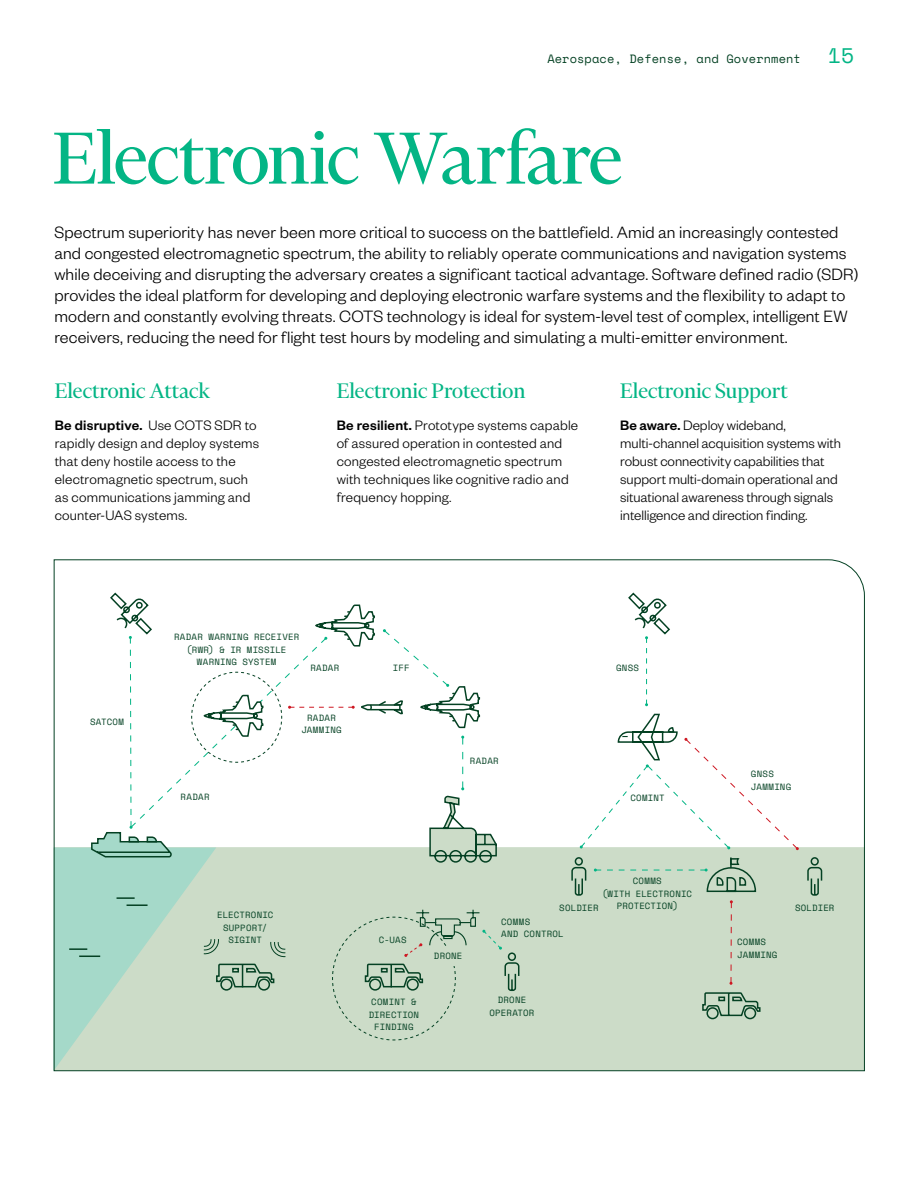
<style>
.page{position:relative;width:918px;height:1188px;background:#fff}
.page>*{position:absolute;margin:0;border:0;box-sizing:border-box;transform-origin:0 0}
.t1{font:84px "Financier Display";letter-spacing:-.015em;color:#03b585}
.t2{font:24px "Financier Display";color:#03b585}
.t3{font:21px "Space Mono";color:#03b585}
.t4{font:300 18px/21px "Founders Grotesk";letter-spacing:.005em;color:#000}
.t5{font:300 15px/18px "Founders Grotesk";letter-spacing:.005em;color:#000}
.t6{font:12px "Space Mono";letter-spacing:.01em;color:#044123}
.t7{font:9px/12.6px "Space Mono";letter-spacing:.025em;color:#044123;text-align:center}
.s1{font-weight:500}
</style>
<div class="page">
<svg style="left:53px;top:559px;width:812px;height:512px"></svg>
<svg style="left:594px;top:857px;width:163px;height:36px;background:#bdd2bd"></svg>
<svg style="left:627px;top:592px;width:44px;height:114px"></svg>
<svg style="left:730px;top:900px;width:3px;height:85px"></svg>
<svg style="left:53px;top:592px;width:467px;height:479px"></svg>
<svg style="left:580px;top:713px;width:219px;height:137px"></svg>
<p class="t6" style="left:547px;top:50px;width:255px">Aerospace, Defense, and Government</p>
<p class="t3" style="left:828px;top:40px;width:27px">15</p>
<h1 class="t1" style="left:53px;top:114px;width:571px">Electronic Warfare</h1>
<p class="t4" style="left:54px;top:221px;width:806px">Spectrum superiority has never been more critical to success on the battlefield. Amid an increasingly contested and congested electromagnetic spectrum, the ability to reliably operate communications and navigation systems while deceiving and disrupting the adversary creates a significant tactical advantage. Software defined radio (SDR) provides the ideal platform for developing and deploying electronic warfare systems and the flexibility to adapt to modern and constantly evolving threats. COTS technology is ideal for system-level test of complex, intelligent EW receivers, reducing the need for flight test hours by modeling and simulating a multi-emitter environment.</p>
<h2 class="t2" style="left:55px;top:378px;width:157px">Electronic Attack</h2>
<p class="t5" style="left:55px;top:415px;width:206px"><span class="s1">Be disruptive.</span> Use COTS SDR to rapidly design and deploy systems that deny hostile access to the electromagnetic spectrum, such as communications jamming and counter-UAS systems.</p>
<h2 class="t2" style="left:337px;top:378px;width:190px">Electronic Protection</h2>
<p class="t5" style="left:337px;top:415px;width:243px"><span class="s1">Be resilient.</span> Prototype systems capable of assured operation in contested and congested electromagnetic spectrum with techniques like cognitive radio and frequency hopping.</p>
<h2 class="t2" style="left:620px;top:378px;width:169px">Electronic Support</h2>
<p class="t5" style="left:620px;top:415px;width:222px"><span class="s1">Be aware.</span> Deploy wideband, multi-channel acquisition systems with robust connectivity capabilities that support multi-domain operational and situational awareness through signals intelligence and direction finding.</p>
<p class="t7" style="left:90px;top:715px;width:35px">SATCOM</p>
<p class="t7" style="left:174px;top:630px;width:127px">RADAR WARNING RECEIVER (RWR) &amp; IR MISSILE<br>WARNING SYSTEM</p>
<p class="t7" style="left:310px;top:662px;width:30px">RADAR</p>
<p class="t7" style="left:181px;top:790px;width:30px">RADAR</p>
<p class="t7" style="left:301px;top:711px;width:42px">RADAR<br>JAMMING</p>
<p class="t7" style="left:393px;top:662px;width:18px">IFF</p>
<p class="t7" style="left:470px;top:754px;width:30px">RADAR</p>
<p class="t7" style="left:616px;top:662px;width:24px">GNSS</p>
<p class="t7" style="left:631px;top:791px;width:36px">COMINT</p>
<p class="t7" style="left:751px;top:767px;width:42px;text-align:left">GNSS<br>JAMMING</p>
<p class="t7" style="left:217px;top:908px;width:58px">ELECTRONIC<br>SUPPORT/<br>SIGINT</p>
<p class="t7" style="left:379px;top:934px;width:29px">C-UAS</p>
<p class="t7" style="left:369px;top:995px;width:52px">COMINT &amp;<br>DIRECTION<br>FINDING</p>
<p class="t7" style="left:434px;top:949px;width:30px">DRONE</p>
<p class="t7" style="left:603px;top:874px;width:91px">COMMS<br>(WITH ELECTRONIC<br>PROTECTION)</p>
<p class="t7" style="left:559px;top:901px;width:41px">SOLDIER</p>
<p class="t7" style="left:795px;top:901px;width:41px">SOLDIER</p>
<p class="t7" style="left:501px;top:915px;width:64px;text-align:left">COMMS<br>AND CONTROL</p>
<p class="t7" style="left:490px;top:993px;width:46px">DRONE<br>OPERATOR</p>
<p class="t7" style="left:737px;top:935px;width:42px;text-align:left">COMMS<br>JAMMING</p>
</div>
